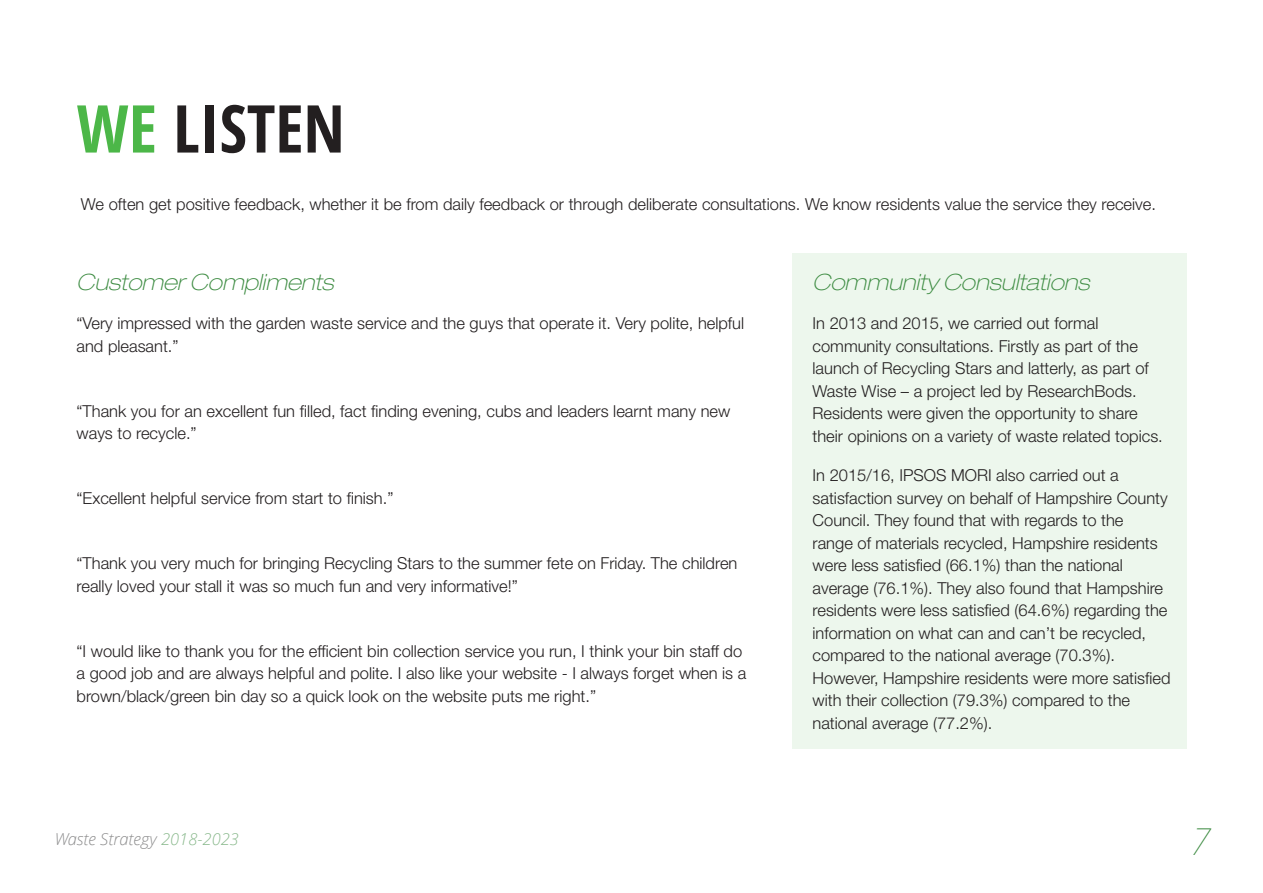
<style>
.page{position:relative;width:1263px;height:893px;background:#fff}
.page>*{position:absolute;margin:0;border:0;box-sizing:border-box;transform-origin:0 0}
.t1{font:700 condensed 66px "Open Sans";color:#231f20}
.t2{font:italic 200 36px "ITC Avant Garde Std";color:#3c8b41}
.t3{font:italic 100 expanded 22.5px "Helvetica Neue LT Std";color:#3c8b41}
.t4{font:300 16.5px/22.5px "Helvetica Neue LT Std";color:#231f20}
.t5{font:italic 300 16.5px "Open Sans";color:#414142}
.s1{color:#4cb748}
.s2{color:#3c8b41}
</style>
<div class="page">
<div style="left:792px;top:253px;width:394px;height:496px;background:#edf7ed"></div>
<h1 class="t1" style="left:77px;top:83px;width:270px"><span class="s1">WE</span> LISTEN</h1>
<p class="t4" style="left:81px;top:192px;width:1076px">We often get positive feedback, whether it be from daily feedback or through deliberate consultations. We know residents value the service they receive.</p>
<h3 class="t3" style="left:77px;top:268px;width:259px">Customer Compliments</h3>
<p class="t4" style="left:77px;top:312px;width:669px">“Very impressed with the garden waste service and the guys that operate it. Very polite, helpful and pleasant.”</p>
<p class="t4" style="left:77px;top:399px;width:655px">“Thank you for an excellent fun filled, fact finding evening, cubs and leaders learnt many new ways to recycle.”</p>
<p class="t4" style="left:77px;top:487px;width:318px">“Excellent helpful service from start to finish.”</p>
<p class="t4" style="left:77px;top:552px;width:662px">“Thank you very much for bringing Recycling Stars to the summer fete on Friday. The children really loved your stall it was so much fun and very informative!”</p>
<p class="t4" style="left:77px;top:639px;width:671px">“I would like to thank you for the efficient bin collection service you run, I think your bin staff do a good job and are always helpful and polite. I also like your website - I always forget when is a brown/black/green bin day so a quick look on the website puts me right.”</p>
<h3 class="t3" style="left:812px;top:268px;width:279px">Community Consultations</h3>
<p class="t4" style="left:812px;top:312px;width:352px">In 2013 and 2015, we carried out formal community consultations. Firstly as part of the launch of Recycling Stars and latterly, as part of Waste Wise – a project led by ResearchBods.<br>Residents were given the opportunity to share their opinions on a variety of waste related topics.</p>
<p class="t4" style="left:812px;top:464px;width:359px">In 2015/16, IPSOS MORI also carried out a satisfaction survey on behalf of Hampshire County Council. They found that with regards to the<br>range of materials recycled, Hampshire residents were less satisfied (66.1%) than the national average (76.1%). They also found that Hampshire residents were less satisfied (64.6%) regarding the information on what can and can’t be recycled, compared to the national average (70.3%).<br>However, Hampshire residents were more satisfied with their collection (79.3%) compared to the national average (77.2%).</p>
<p class="t5" style="left:54px;top:828px;width:186px">Waste Strategy <span class="s2">2018-2023</span></p>
<h2 class="t2" style="left:1189px;top:821px;width:21px">7</h2>
</div>
